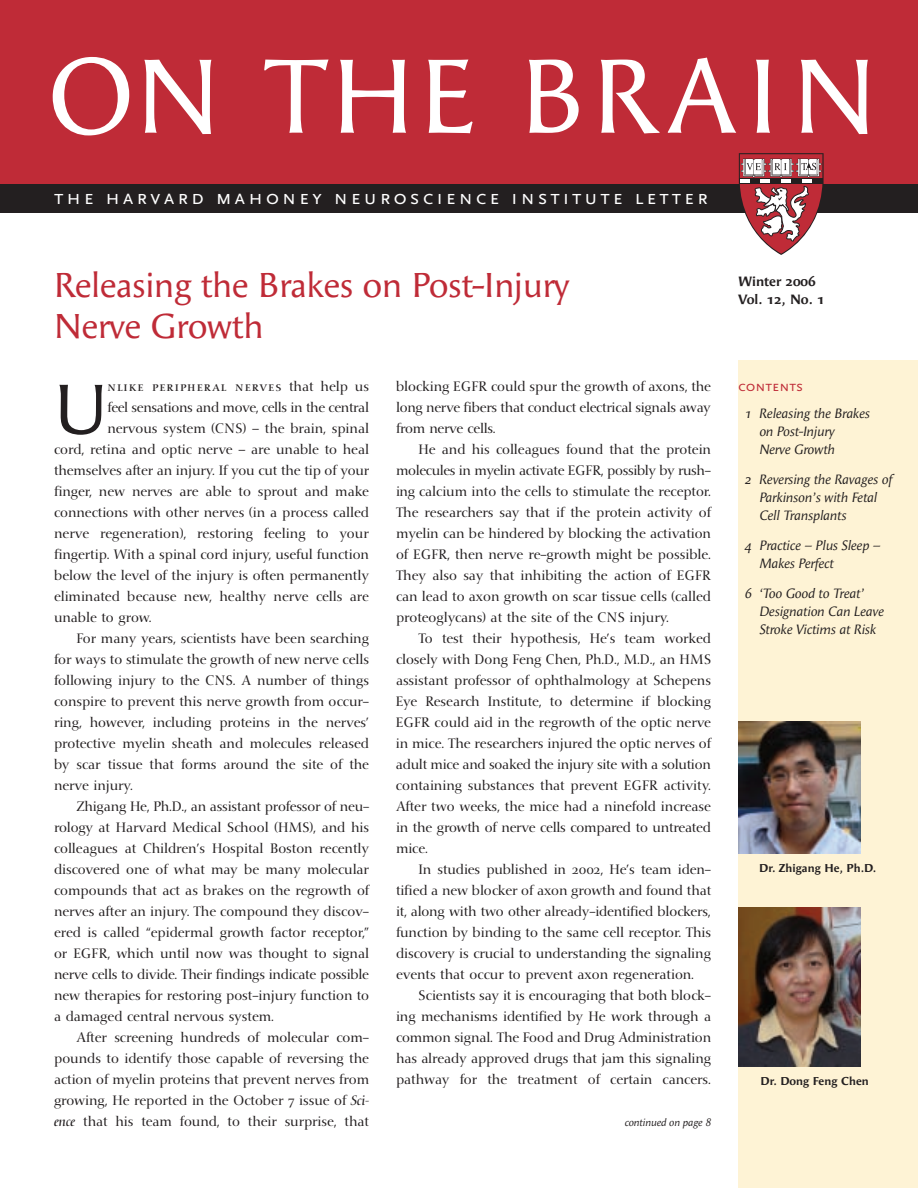
<style>
.page{position:relative;width:918px;height:1188px;background:#fff}
.page>*{position:absolute;margin:0;border:0;box-sizing:border-box;transform-origin:0 0}
.t1{font:105px "Angie Sans";letter-spacing:.075em;color:#fff}
.t2{font:69.75px "Angie Sans";color:#231f20}
.t3{font:34.5px/40.5px "Angie Sans";color:#bf2b37}
.t4{font:21px "Scala Sans Caps";letter-spacing:.14em;color:#fff}
.t5{font:15px "Scala Sans Caps";color:#bf2b37}
.t6{font:13.5px/21px "Nofret";color:#231f20;text-align:justify}
.t7{font:italic 13.5px/18px "Angie Sans";color:#231f20}
.t8{font:13.5px "Nofret";letter-spacing:-.02em;color:#231f20}
.t9{font:13.5px "Nofret Regular SC";letter-spacing:.07em;color:#231f20}
.t10{font:700 13.5px/18px "Angie Sans";color:#231f20}
.t11{font:700 11.4px "Angie Sans";color:#231f20}
.t12{font:italic 10.5px "Angie Sans";color:#231f20}
.s1{font-family:"Nofret"}
.s2{font-family:"Nofret Regular SC"}
.s3{font-style:italic}
</style>
<div class="page">
<div style="left:738px;top:360px;width:180px;height:828px;background:#fef3d5"></div>
<div style="left:0;top:0;width:918px;height:192px;background:#bf2b37"></div>
<div style="left:0;top:184px;width:918px;height:29px;background:#231f20"></div>
<svg style="left:739px;top:153px;width:85px;height:102px"></svg>
<img style="left:738px;top:722px;width:123px;height:132px">
<img style="left:738px;top:908px;width:122px;height:158px">
<h1 class="t1" style="left:48px;top:35px;width:830px">ON THE BRAIN</h1>
<h3 class="t4" style="left:54px;top:184px;width:655px">the harvard mahoney neuroscience institute letter</h3>
<h3 class="t3" style="left:54px;top:265px;width:517px">Releasing the Brakes on Post-Injury<br>Nerve Growth</h3>
<h2 class="t2" style="left:54px;top:369px;width:55px">U</h2>
<p class="t9" style="left:107px;top:379px;width:263px">nlike peripheral nerves <span class="s1">that help us</span></p>
<p class="t8" style="left:107px;top:402px;width:263px">feel sensations and move, cells in the central</p>
<p class="t6" style="left:107px;top:420px;width:263px">nervous system (CNS) – the brain, spinal</p>
<p class="t6" style="left:54px;top:441px;width:317px">cord, retina and optic nerve – are unable to heal</p>
<p class="t6" style="left:54px;top:462px;width:317px">themselves after an injury. If you cut the tip of your</p>
<p class="t6" style="left:54px;top:483px;width:317px">finger, new nerves are able to sprout and make</p>
<p class="t6" style="left:54px;top:504px;width:317px">connections with other nerves (in a process called</p>
<p class="t6" style="left:54px;top:525px;width:316px">nerve regeneration), restoring feeling to your</p>
<p class="t6" style="left:54px;top:546px;width:317px">fingertip. With a spinal cord injury, useful function</p>
<p class="t6" style="left:54px;top:567px;width:317px">below the level of the injury is often permanently</p>
<p class="t6" style="left:54px;top:588px;width:317px">eliminated because new, healthy nerve cells are</p>
<p class="t6" style="left:54px;top:609px;width:99px">unable to grow.</p>
<p class="t6" style="left:77px;top:630px;width:294px">For many years, scientists have been searching</p>
<p class="t6" style="left:54px;top:651px;width:317px">for ways to stimulate the growth of new nerve cells</p>
<p class="t6" style="left:54px;top:672px;width:317px">following injury to the CNS. A number of things</p>
<p class="t6" style="left:54px;top:693px;width:317px">conspire to prevent this nerve growth from occur-</p>
<p class="t6" style="left:54px;top:714px;width:317px">ring, however, including proteins in the nerves’</p>
<p class="t6" style="left:54px;top:735px;width:317px">protective myelin sheath and molecules released</p>
<p class="t6" style="left:54px;top:756px;width:317px">by scar tissue that forms around the site of the</p>
<p class="t6" style="left:54px;top:777px;width:80px">nerve injury.</p>
<p class="t6" style="left:77px;top:798px;width:294px">Zhigang He, Ph.D., an assistant professor of neu-</p>
<p class="t6" style="left:54px;top:819px;width:317px">rology at Harvard Medical School (HMS), and his</p>
<p class="t6" style="left:54px;top:840px;width:317px">colleagues at Children’s Hospital Boston recently</p>
<p class="t6" style="left:54px;top:861px;width:317px">discovered one of what may be many molecular</p>
<p class="t6" style="left:54px;top:882px;width:317px">compounds that act as brakes on the regrowth of</p>
<p class="t6" style="left:54px;top:903px;width:317px">nerves after an injury. The compound they discov-</p>
<p class="t6" style="left:54px;top:924px;width:317px">ered is called “epidermal growth factor receptor,”</p>
<p class="t6" style="left:54px;top:945px;width:317px">or EGFR, which until now was thought to signal</p>
<p class="t6" style="left:54px;top:966px;width:316px">nerve cells to divide. Their findings indicate possible</p>
<p class="t6" style="left:54px;top:987px;width:317px">new therapies for restoring post-injury function to</p>
<p class="t6" style="left:54px;top:1008px;width:221px">a damaged central nervous system.</p>
<p class="t6" style="left:77px;top:1029px;width:294px">After screening hundreds of molecular com-</p>
<p class="t6" style="left:54px;top:1050px;width:317px">pounds to identify those capable of reversing the</p>
<p class="t6" style="left:54px;top:1071px;width:317px">action of myelin proteins that prevent nerves from</p>
<p class="t6" style="left:54px;top:1092px;width:316px">growing, He reported in the October <span class="s2">7</span> issue of <span class="s3">Sci-</span></p>
<p class="t6" style="left:54px;top:1113px;width:317px"><span class="s3">ence</span> that his team found, to their surprise, that</p>
<p class="t6" style="left:396px;top:378px;width:317px">blocking EGFR could spur the growth of axons, the long nerve fibers that conduct electrical signals away from nerve cells.</p>
<p class="t6" style="left:396px;top:441px;width:317px;text-indent:23px">He and his colleagues found that the protein molecules in myelin activate EGFR, possibly by rush&shy;ing calcium into the cells to stimulate the receptor.<br>The researchers say that if the protein activity of myelin can be hindered by blocking the activation of EGFR, then nerve re-growth might be possible.<br>They also say that inhibiting the action of EGFR can lead to axon growth on scar tissue cells (called proteoglycans) at the site of the CNS injury.</p>
<p class="t6" style="left:396px;top:630px;width:317px;text-indent:23px">To test their hypothesis, He’s team worked closely with Dong Feng Chen, Ph.D., M.D., an HMS assistant professor of ophthalmology at Schepens Eye Research Institute, to determine if blocking EGFR could aid in the regrowth of the optic nerve in mice. The researchers injured the optic nerves of adult mice and soaked the injury site with a solution containing substances that prevent EGFR activity.<br>After two weeks, the mice had a ninefold increase in the growth of nerve cells compared to untreated mice.</p>
<p class="t6" style="left:396px;top:861px;width:317px;text-indent:22px">In studies published in <span class="s2">2002</span>, He’s team iden&shy;tified a new blocker of axon growth and found that it, along with two other already-identified blockers, function by binding to the same cell receptor. This discovery is crucial to understanding the signaling events that occur to prevent axon regeneration.</p>
<p class="t6" style="left:396px;top:987px;width:317px;text-indent:23px">Scientists say it is encouraging that both block&shy;ing mechanisms identified by He work through a common signal. The Food and Drug Administration has already approved drugs that jam this signaling pathway for the treatment of certain cancers.</p>
<p class="t12" style="left:624px;top:1116px;width:88px">continued on page 8</p>
<p class="t10" style="left:738px;top:273px;width:88px">Winter 2006<br>Vol. 12, No. 1</p>
<p class="t5" style="left:738px;top:378px;width:67px">contents</p>
<p class="t7" style="left:759px;top:405px;width:112px;text-indent:-15px">1 Releasing the Brakes on Post-Injury<br>Nerve Growth</p>
<p class="t7" style="left:759px;top:471px;width:134px;text-indent:-15px">2 Reversing the Ravages of<br>Parkinson’s with Fetal<br>Cell Transplants</p>
<p class="t7" style="left:759px;top:537px;width:122px;text-indent:-15px">4 Practice – Plus Sleep –<br>Makes Perfect</p>
<p class="t7" style="left:759px;top:585px;width:126px;text-indent:-15px">6 ‘Too Good to Treat’<br>Designation Can Leave<br>Stroke Victims at Risk</p>
<p class="t11" style="left:759px;top:862px;width:118px">Dr. Zhigang He, Ph.D.</p>
<p class="t11" style="left:760px;top:1074px;width:110px">Dr. Dong Feng Chen</p>
</div>
